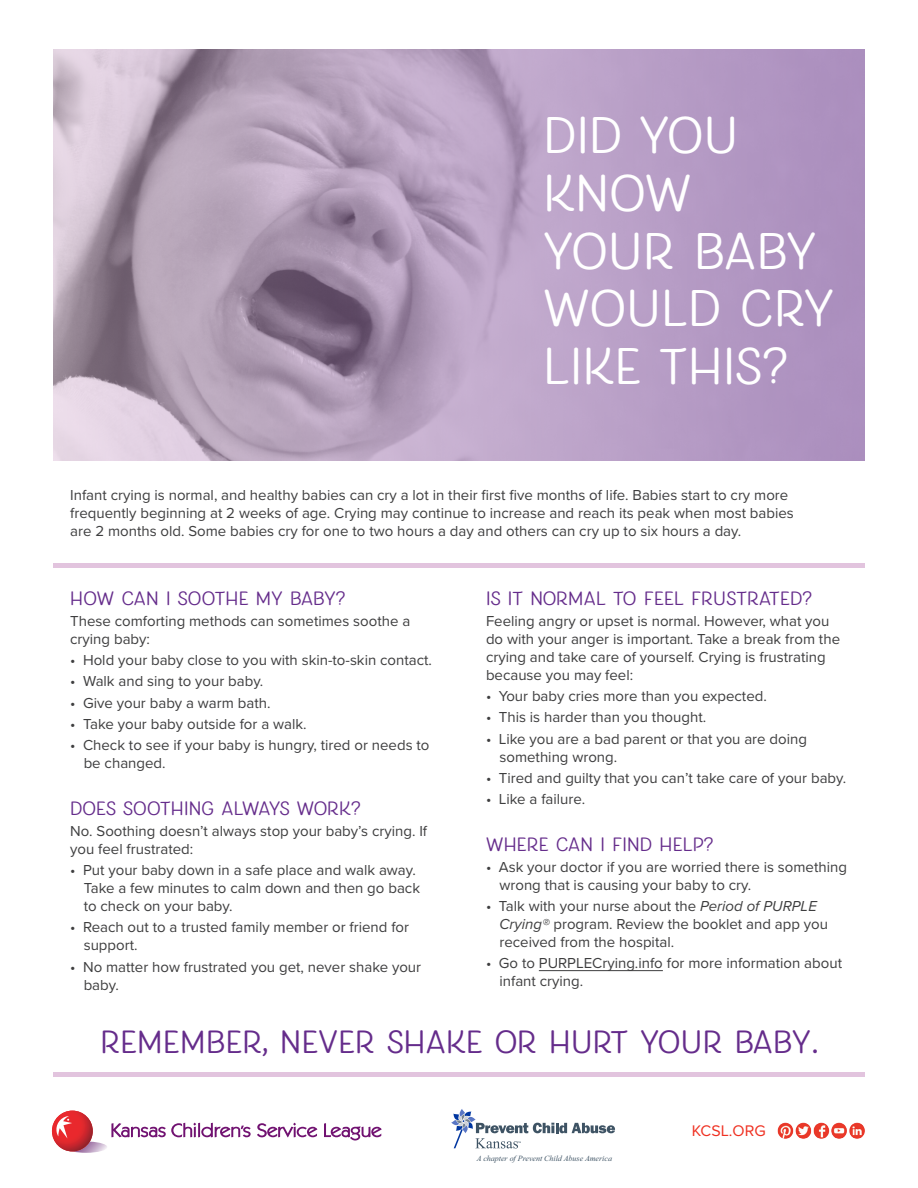
<style>
.page{position:relative;width:918px;height:1188px;background:#fff}
.page>*{position:absolute;margin:0;border:0;box-sizing:border-box;transform-origin:0 0}
.t1{font:700 48px/57.6px "Fairwater Sans";color:#fff}
.t2{font:700 30px "Fairwater Sans";color:#652c8b}
.t3{font:700 18px "Fairwater Sans";color:#652c8b}
.t4{font:15.9px "Proxima Nova";color:#ef3122}
.bullets{font:15px/18px "Proxima Nova";color:#3e3e3f}
.para{font:15px/18px "Proxima Nova";color:#3e3e3f}
.t5{font:italic 7.95px "Times New Roman";color:#3e5364}
.s1{font-style:italic}
</style>
<div class="page">
<svg style="left:111px;top:1123px;width:271px;height:18px"></svg>
<img style="left:72px;top:1142px;width:35px;height:11px">
<img style="left:52px;top:1111px;width:41px;height:40px">
<svg style="left:55px;top:1116px;width:17px;height:23px"></svg>
<img style="left:777px;top:1122px;width:88px;height:17px">
<svg style="left:451px;top:1109px;width:164px;height:39px"></svg>
<hr style="left:539px;top:970px;width:124px;height:1px;background:#3e3e3f">
<svg style="left:53px;top:50px;width:812px;height:411px;background:#b49ebd"></svg>
<div style="left:53px;top:563px;width:812px;height:5px;background:#e2c4de"></div>
<div style="left:53px;top:1072px;width:812px;height:5px;background:#e2c4de"></div>
<p class="t1" style="left:544px;top:107px;width:292px">DID YOU<br>KNOW<br>YOUR BABY<br>WOULD CRY<br>LIKE THIS?</p>
<p class="bullets" style="left:70px;top:486px;width:725px">Infant crying is normal, and healthy babies can cry a lot in their first five months of life. Babies start to cry more frequently beginning at 2 weeks of age. Crying may continue to increase and reach its peak when most babies are 2 months old. Some babies cry for one to two hours a day and others can cry up to six hours a day.</p>
<p class="t3" style="left:70px;top:585px;width:277px">HOW CAN I SOOTHE MY BABY?</p>
<p class="para" style="left:70px;top:611px;width:342px">These comforting methods can sometimes soothe a crying baby:</p>
<p class="bullets" style="left:70px;top:651px;width:363px">• Hold your baby close to you with skin-to-skin contact.</p>
<p class="bullets" style="left:70px;top:672px;width:195px">• Walk and sing to your baby.</p>
<p class="bullets" style="left:70px;top:693px;width:202px">• Give your baby a warm bath.</p>
<p class="bullets" style="left:70px;top:714px;width:238px">• Take your baby outside for a walk.</p>
<p class="bullets" style="left:84px;top:735px;width:347px;text-indent:-14px">• Check to see if your baby is hungry, tired or needs to be changed.</p>
<p class="t3" style="left:70px;top:795px;width:292px">DOES SOOTHING ALWAYS WORK?</p>
<p class="para" style="left:70px;top:821px;width:359px">No. Soothing doesn’t always stop your baby’s crying. If you feel frustrated:</p>
<p class="bullets" style="left:84px;top:860px;width:338px;text-indent:-14px">• Put your baby down in a safe place and walk away.<br>Take a few minutes to calm down and then go back to check on your baby.</p>
<p class="bullets" style="left:84px;top:918px;width:327px;text-indent:-14px">• Reach out to a trusted family member or friend for support.</p>
<p class="bullets" style="left:84px;top:957px;width:339px;text-indent:-14px">• No matter how frustrated you get, never shake your baby.</p>
<p class="t3" style="left:486px;top:585px;width:328px">IS IT NORMAL TO FEEL FRUSTRATED?</p>
<p class="para" style="left:486px;top:611px;width:356px">Feeling angry or upset is normal. However, what you do with your anger is important. Take a break from the crying and take care of yourself. Crying is frustrating because you may feel:</p>
<p class="bullets" style="left:486px;top:687px;width:282px">• Your baby cries more than you expected.</p>
<p class="bullets" style="left:486px;top:708px;width:222px">• This is harder than you thought.</p>
<p class="bullets" style="left:500px;top:729px;width:309px;text-indent:-14px">• Like you are a bad parent or that you are doing something wrong.</p>
<p class="bullets" style="left:486px;top:768px;width:362px">• Tired and guilty that you can’t take care of your baby.</p>
<p class="bullets" style="left:486px;top:789px;width:101px">• Like a failure.</p>
<p class="t3" style="left:486px;top:831px;width:229px">WHERE CAN I FIND HELP?</p>
<p class="bullets" style="left:500px;top:857px;width:349px;text-indent:-14px">• Ask your doctor if you are worried there is something wrong that is causing your baby to cry.</p>
<p class="bullets" style="left:500px;top:896px;width:330px;text-indent:-14px">• Talk with your nurse about the <span class="s1">Period of PURPLE<br>Crying®</span> program. Review the booklet and app you received from the hospital.</p>
<p class="bullets" style="left:500px;top:954px;width:344px;text-indent:-14px">• Go to PURPLECrying.info for more information about infant crying.</p>
<p class="t2" style="left:100px;top:1021px;width:721px">REMEMBER, NEVER SHAKE OR HURT YOUR BABY.</p>
<p class="t5" style="left:477px;top:1152px;width:137px">A chapter of Prevent Child Abuse America</p>
<p class="t4" style="left:692px;top:1119px;width:75px">KCSL.ORG</p>
</div>
